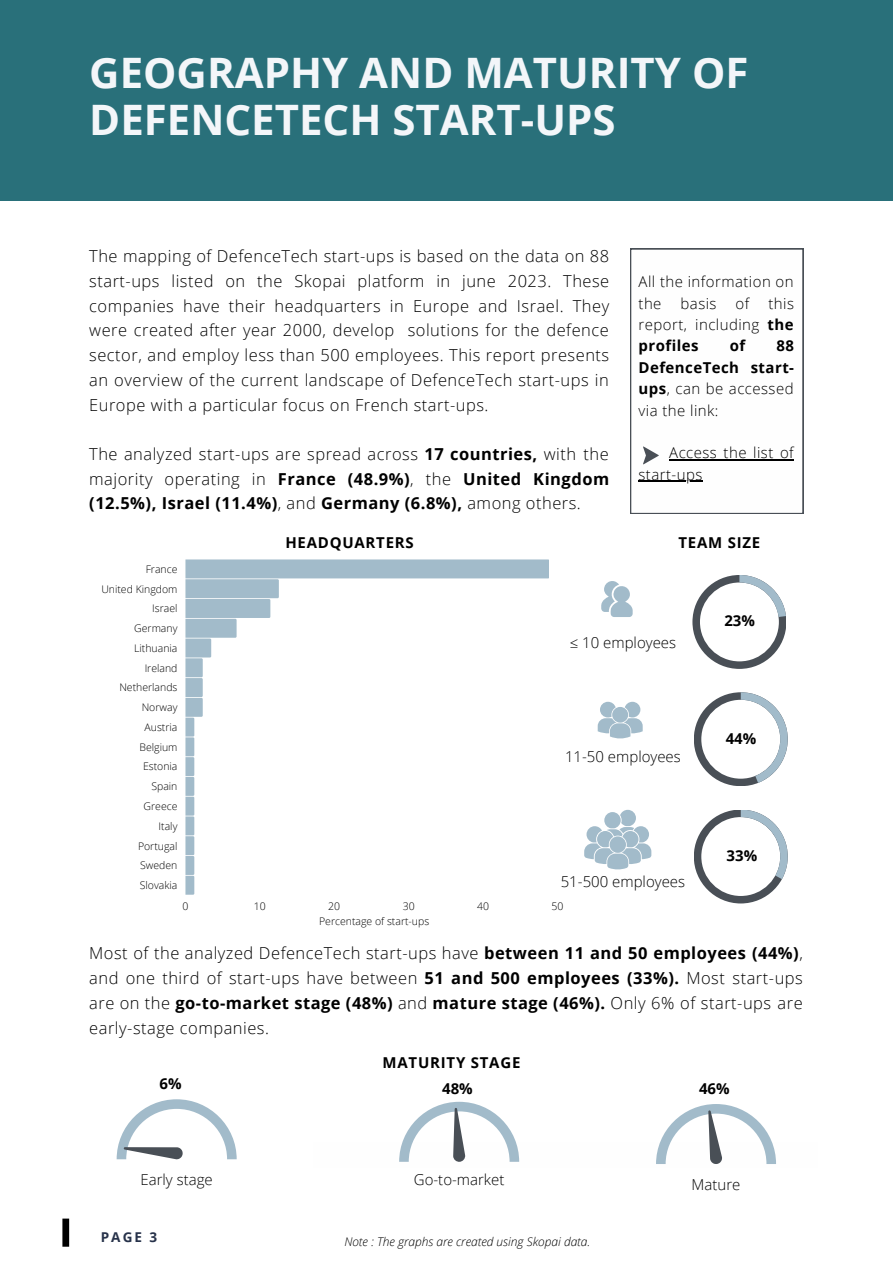
<style>
.page{position:relative;width:893px;height:1264px;background:#fff}
.page>*{position:absolute;margin:0;border:0;box-sizing:border-box;transform-origin:0 0}
.t1{font:700 42px/47.2px "Open Sans";color:#f3f6f9}
.t2{font:300 16.5px/24.8px "Open Sans";letter-spacing:.03em;color:#000;text-align:justify}
.t3{font:300 15px/21.3px "Open Sans";letter-spacing:.03em;color:#000}
.t4{font:300 15px "Open Sans";color:#000}
.t5{font:700 15px "Open Sans";letter-spacing:.05em;color:#000}
.t6{font:700 13.5px "Open Sans";color:#27324a}
.t7{font:italic 300 12px "Open Sans";color:#000}
.t8{font:300 10.5px "Open Sans";color:#000}
.s1{font-weight:700}
</style>
<div class="page">
<div style="left:0;top:0;width:892px;height:200px;background:#29707a"></div>
<div style="left:62px;top:1218px;width:7px;height:28px;background:#000"></div>
<svg style="left:185px;top:559px;width:364px;height:335px"></svg>
<svg style="left:630px;top:248px;width:173px;height:266px"></svg>
<hr style="left:669px;top:459px;width:125px;height:1px;background:#000">
<hr style="left:638px;top:481px;width:65px;height:1px;background:#000">
<svg style="left:643px;top:446px;width:15px;height:18px"></svg>
<svg style="left:601px;top:581px;width:31px;height:36px"></svg>
<svg style="left:597px;top:701px;width:45px;height:37px"></svg>
<svg style="left:584px;top:809px;width:67px;height:60px"></svg>
<svg style="left:692px;top:575px;width:94px;height:94px"></svg>
<svg style="left:694px;top:692px;width:93px;height:94px"></svg>
<svg style="left:694px;top:810px;width:93px;height:93px"></svg>
<svg style="left:117px;top:1099px;width:120px;height:60px"></svg>
<svg style="left:399px;top:1101px;width:120px;height:60px"></svg>
<svg style="left:656px;top:1104px;width:120px;height:59px"></svg>
<p class="t1" style="left:89px;top:48px;width:660px">GEOGRAPHY AND MATURITY OF<br>DEFENCETECH START-UPS</p>
<p class="t2" style="left:89px;top:243px;width:521px">The mapping of DefenceTech start-ups is based on the data on 88 start-ups listed on the Skopai platform in june 2023. These companies have their headquarters in Europe and Israel. They were created after year 2000, develop solutions for the defence sector, and employ less than 500 employees. This report presents an overview of the current landscape of DefenceTech start-ups in Europe with a particular focus on French start-ups.</p>
<p class="t2" style="left:89px;top:441px;width:521px">The analyzed start-ups are spread across <span class="s1">17 countries,</span> with the majority operating in <span class="s1">France (48.9%)</span>, the <span class="s1">United Kingdom (12.5%), Israel (11.4%)</span>, and <span class="s1">Germany (6.8%),</span> among others.</p>
<p class="t5" style="left:285px;top:531px;width:130px">HEADQUARTERS</p>
<p class="t3" style="left:638px;top:271px;width:157px">All the information on the</p>
<p class="t3" style="left:680px;top:292px;width:37px">basis</p>
<p class="t3" style="left:735px;top:292px;width:15px">of</p>
<p class="t3" style="left:638px;top:292px;width:157px;text-align:justify;text-indent:130px">this report, including <span class="s1">the profiles</span></p>
<p class="t5" style="left:729px;top:335px;width:17px">of</p>
<p class="t3" style="left:638px;top:335px;width:157px;text-align:justify;text-indent:138px"><span class="s1">88<br>DefenceTech start&shy;ups</span>, can be accessed via the link:</p>
<p class="t3" style="left:638px;top:442px;width:157px;text-indent:31px">Access the list of start-ups</p>
<p class="t5" style="left:678px;top:531px;width:83px">TEAM SIZE</p>
<p class="t8" style="left:146px;top:561px;width:33px">France</p>
<p class="t8" style="left:101px;top:581px;width:78px">United Kingdom</p>
<p class="t8" style="left:152px;top:601px;width:27px">Israel</p>
<p class="t8" style="left:134px;top:621px;width:45px">Germany</p>
<p class="t8" style="left:134px;top:640px;width:45px">Lithuania</p>
<p class="t8" style="left:145px;top:660px;width:34px">Ireland</p>
<p class="t8" style="left:119px;top:680px;width:60px">Netherlands</p>
<p class="t8" style="left:142px;top:700px;width:37px">Norway</p>
<p class="t8" style="left:145px;top:719px;width:34px">Austria</p>
<p class="t8" style="left:139px;top:739px;width:39px">Belgium</p>
<p class="t8" style="left:143px;top:759px;width:36px">Estonia</p>
<p class="t8" style="left:151px;top:779px;width:28px">Spain</p>
<p class="t8" style="left:143px;top:798px;width:35px">Greece</p>
<p class="t8" style="left:159px;top:818px;width:20px">Italy</p>
<p class="t8" style="left:138px;top:838px;width:41px">Portugal</p>
<p class="t8" style="left:140px;top:858px;width:39px">Sweden</p>
<p class="t8" style="left:140px;top:877px;width:39px">Slovakia</p>
<p class="t4" style="left:569px;top:631px;width:108px">≤ 10 employees</p>
<p class="t4" style="left:565px;top:745px;width:117px">11-50 employees</p>
<p class="t4" style="left:560px;top:870px;width:126px">51-500 employees</p>
<p class="t8" style="left:182px;top:898px;width:7px">0</p>
<p class="t8" style="left:254px;top:898px;width:13px">10</p>
<p class="t8" style="left:328px;top:898px;width:13px">20</p>
<p class="t8" style="left:402px;top:898px;width:13px">30</p>
<p class="t8" style="left:477px;top:898px;width:13px">40</p>
<p class="t8" style="left:551px;top:898px;width:13px">50</p>
<p class="t5" style="left:724px;top:610px;width:32px">23%</p>
<p class="t5" style="left:725px;top:727px;width:32px">44%</p>
<p class="t5" style="left:726px;top:844px;width:32px">33%</p>
<p class="t8" style="left:319px;top:914px;width:112px">Percentage of start-ups</p>
<p class="t2" style="left:89px;top:940px;width:715px">Most of the analyzed DefenceTech start-ups have <span class="s1">between 11 and 50 employees (44%)</span>, and one third of start-ups have between <span class="s1">51 and 500 employees (33%).</span> Most start-ups are on the <span class="s1">go-to-market stage (48%)</span> and <span class="s1">mature stage (46%).</span> Only 6% of start-ups are early-stage companies.</p>
<p class="t5" style="left:382px;top:1051px;width:139px">MATURITY STAGE</p>
<p class="t5" style="left:160px;top:1072px;width:24px">6%</p>
<p class="t5" style="left:442px;top:1078px;width:32px">48%</p>
<p class="t5" style="left:699px;top:1078px;width:32px">46%</p>
<p class="t4" style="left:140px;top:1168px;width:74px">Early stage</p>
<p class="t4" style="left:414px;top:1168px;width:92px">Go-to-market</p>
<p class="t3" style="left:691px;top:1173px;width:50px">Mature</p>
<p class="t6" style="left:101px;top:1227px;width:58px">PAGE 3</p>
<p class="t7" style="left:344px;top:1232px;width:247px">Note : The graphs are created using Skopai data.</p>
</div>
